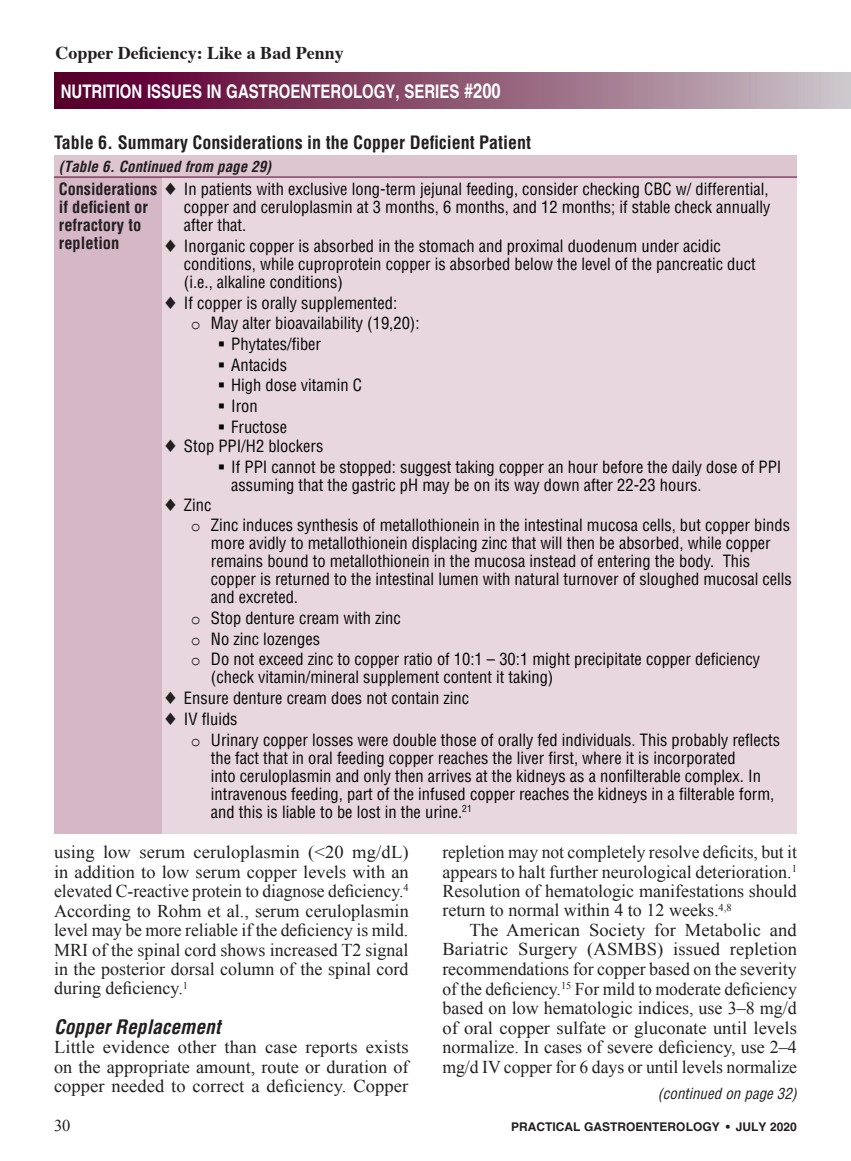
<style>
.page{position:relative;width:851px;height:1161px;background:#fff}
.page>*{position:absolute;margin:0;border:0;box-sizing:border-box;transform-origin:0 0}
.t1{font:italic 700 condensed 19.5px "Helvetica";color:#231f20}
.t2{font:700 18.75px "Helvetica";color:#fff;scale:.8 1}
.t3{font:18px/19.5px "Times New Roman";color:#231f20;text-align:justify}
.t4{font:700 condensed 18px "Helvetica";color:#231f20}
.t5{font:700 18px "Times";color:#231f20}
.t6{font:condensed 16.5px/18px "Helvetica";color:#040503}
.t7{font:16.5px "Times New Roman";color:#231f20}
.t8{font:italic 700 condensed 15px "Helvetica";color:#231f20}
.t9{font:italic condensed 15px "Helvetica";color:#231f20}
.t10{font:700 12px "Helvetica";color:#231f20}
.s1{font-size:20.7px}
.s2{font-weight:700;color:#231f20}
.s3{color:#231f20}
.s4{font-family:"Courier New";font-stretch:normal}
</style>
<div class="page">
<div style="left:54px;top:73px;width:796px;height:36px;background:linear-gradient(to right,#540024,#cac2c6)"></div>
<div style="left:54px;top:155px;width:742px;height:22px;background:#dec6d1"></div>
<div style="left:54px;top:177px;width:108px;height:656px;background:#d5b7c5"></div>
<div style="left:162px;top:177px;width:634px;height:656px;background:#e9d7e0"></div>
<hr style="left:54px;top:177px;width:108px;height:1px;background:#540028">
<hr style="left:162px;top:177px;width:634px;height:1px;background:#540028">
<p class="t5" style="left:56px;top:35px;width:290px">Copper Deficiency: Like a Bad Penny</p>
<p class="t2" style="left:61px;top:79px;width:551px">NUTRITION ISSUES IN GASTROENTEROLOGY, SERIES <span class="s1">#200</span></p>
<p class="t2" style="left:464px;top:79px;width:12px">#</p>
<p class="t4" style="left:54px;top:132px;width:479px">Table 6. Summary Considerations in the Copper Deficient Patient</p>
<p class="t8" style="left:59px;top:157px;width:214px">(Table 6. Continued from page 29)</p>
<p class="t6" style="left:59px;top:180px;width:711px"><span class="s2">Considerations</span> <span class="s3">◻</span> In patients with exclusive long-term jejunal feeding, consider checking CBC w/ differential, <span class="s2">if deficient or<br>refractory to<br>repletion</span></p>
<p class="t6" style="left:184px;top:198px;width:588px">copper and ceruloplasmin at 3 months, 6 months, and 12 months; if stable check annually after that.</p>
<p class="t6" style="left:184px;top:237px;width:573px;text-indent:-20px"><span class="s3">◻</span> Inorganic copper is absorbed in the stomach and proximal duodenum under acidic conditions, while cuproprotein copper is absorbed below the level of the pancreatic duct (i.e., alkaline conditions)</p>
<p class="t6" style="left:191px;top:292px;width:230px;line-height:20.7px;text-indent:-27px"><span class="s3">◻</span> If copper is orally supplemented:<br><span class="s4">o</span> May alter bioavailability (19,20):</p>
<p class="t6" style="left:218px;top:335px;width:105px">▪ Phytates/fiber</p>
<p class="t6" style="left:218px;top:356px;width:71px">▪ Antacids</p>
<p class="t6" style="left:218px;top:376px;width:146px">▪ High dose vitamin C</p>
<p class="t6" style="left:218px;top:397px;width:42px">▪ Iron</p>
<p class="t6" style="left:218px;top:418px;width:71px">▪ Fructose</p>
<p class="t6" style="left:164px;top:437px;width:161px"><span class="s3">◻</span> Stop PPI/H2 blockers</p>
<p class="t6" style="left:231px;top:458px;width:551px;text-indent:-13px">▪ If PPI cannot be stopped: suggest taking copper an hour before the daily dose of PPI assuming that the gastric pH may be on its way down after 22-23 hours.</p>
<p class="t6" style="left:191px;top:494px;width:600px;line-height:20.7px;text-indent:-27px"><span class="s3">◻</span> Zinc<br><span class="s4">o</span> Zinc induces synthesis of metallothionein in the intestinal mucosa cells, but copper binds</p>
<p class="t6" style="left:211px;top:534px;width:582px">more avidly to metallothionein displacing zinc that will then be absorbed, while copper remains bound to metallothionein in the mucosa instead of entering the body. This copper is returned to the intestinal lumen with natural turnover of sloughed mucosal cells and excreted.</p>
<p class="t6" style="left:191px;top:608px;width:571px;line-height:20.7px"><span class="s4">o</span> Stop denture cream with zinc<br><span class="s4">o</span> No zinc lozenges<br><span class="s4">o</span> Do not exceed zinc to copper ratio of 10:1 – 30:1 might precipitate copper deficiency</p>
<p class="t6" style="left:211px;top:668px;width:344px">(check vitamin/mineral supplement content it taking)</p>
<p class="t6" style="left:164px;top:689px;width:307px"><span class="s3">◻</span> Ensure denture cream does not contain zinc</p>
<p class="t6" style="left:191px;top:708px;width:591px;line-height:20.7px;text-indent:-27px"><span class="s3">◻</span> IV fluids<br><span class="s4">o</span> Urinary copper losses were double those of orally fed individuals. This probably reflects</p>
<p class="t6" style="left:211px;top:748px;width:565px">the fact that in oral feeding copper reaches the liver first, where it is incorporated<br>into ceruloplasmin and only then arrives at the kidneys as a nonfilterable complex. In intravenous feeding, part of the infused copper reaches the kidneys in a filterable form, and this is liable to be lost in the urine.<sup>21</sup></p>
<p class="t3" style="left:54px;top:842px;width:356px">using low serum ceruloplasmin (&lt;20 mg/dL) in addition to low serum copper levels with an elevated C-reactive protein to diagnose deficiency.<sup>4<br></sup>According to Rohm et al., serum ceruloplasmin level may be more reliable if the deficiency is mild.<br>MRI of the spinal cord shows increased T2 signal in the posterior dorsal column of the spinal cord during deficiency.<sup>1</sup></p>
<p class="t1" style="left:54px;top:1014px;width:168px">Copper Replacement</p>
<p class="t3" style="left:54px;top:1037px;width:356px">Little evidence other than case reports exists on the appropriate amount, route or duration of copper needed to correct a deficiency. Copper</p>
<p class="t3" style="left:442px;top:842px;width:356px">repletion may not completely resolve deficits, but it appears to halt further neurological deterioration.<sup>1<br></sup>Resolution of hematologic manifestations should return to normal within 4 to 12 weeks.<sup>4,8</sup></p>
<p class="t3" style="left:442px;top:920px;width:356px;text-indent:27px">The American Society for Metabolic and Bariatric Surgery (ASMBS) issued repletion recommendations for copper based on the severity of the deficiency.<sup>15</sup> For mild to moderate deficiency based on low hematologic indices, use 3–8 mg/d of oral copper sulfate or gluconate until levels normalize. In cases of severe deficiency, use 2–4 mg/d IV copper for 6 days or until levels normalize</p>
<p class="t9" style="left:657px;top:1084px;width:141px">(continued on page 32)</p>
<p class="t7" style="left:54px;top:1114px;width:18px">30</p>
<p class="t10" style="left:511px;top:1119px;width:287px">PRACTICAL GASTROENTEROLOGY • JULY 2020</p>
</div>
